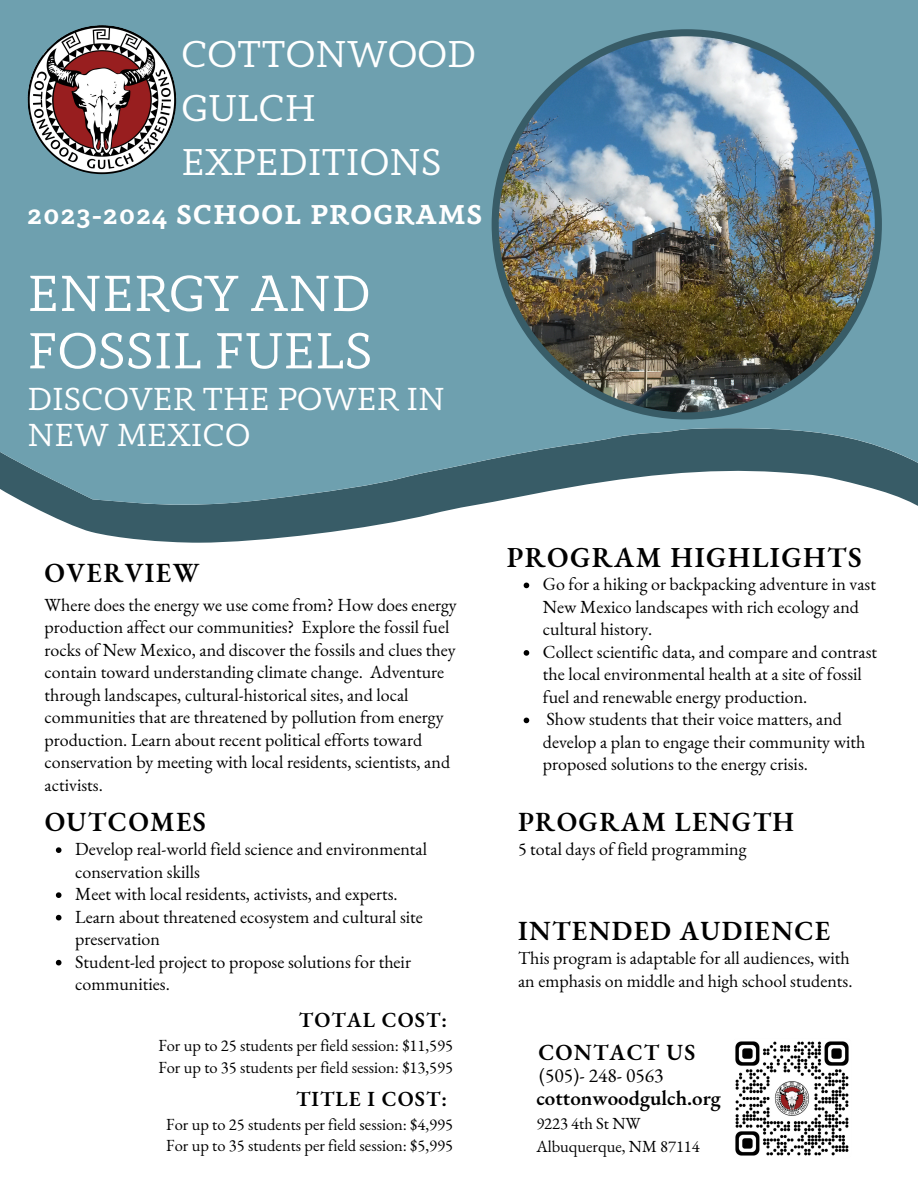
<style>
.page{position:relative;width:918px;height:1188px;background:#fff}
.page>*{position:absolute;margin:0;border:0;box-sizing:border-box;transform-origin:0 0}
.t1{font:52.5px/57.3px "Anaphora";color:#fff}
.t2{font:38.7px/54px "Anaphora";color:#fff}
.t3{font:33px/36px "Anaphora";color:#fff}
.t4{font:700 28.2px "Anaphora";letter-spacing:.05em;color:#fff}
.t5{font:600 28.2px "EB Garamond";letter-spacing:.05em;color:#000}
.t6{font:600 27px "EB Garamond";letter-spacing:.05em;color:#000}
.t7{font:600 22.5px "EB Garamond";letter-spacing:.05em;color:#000}
.t8{font:600 21px "EB Garamond";letter-spacing:.05em;color:#000}
.t9{font:600 21px "EB Garamond";color:#000}
.t10{font:19.5px "EB Garamond";color:#000}
.t11{font:18px/22.5px "EB Garamond";color:#000}
.t12{font:16.5px "EB Garamond";color:#000}
</style>
<div class="page">
<svg style="left:69px;top:524px;width:313px;height:19px;fill:#385c67"></svg>
<svg style="left:0;top:0;width:918px;height:524px;background:#719fac"></svg>
<img style="left:492px;top:29px;width:390px;height:390px">
<img style="left:28px;top:25px;width:149px;height:149px;border-radius:50%">
<img style="left:735px;top:1041px;width:114px;height:115px">
<svg style="left:56px;top:847px;width:6px;height:6px"></svg>
<svg style="left:56px;top:892px;width:6px;height:6px"></svg>
<svg style="left:56px;top:915px;width:6px;height:5px"></svg>
<svg style="left:56px;top:960px;width:6px;height:5px"></svg>
<svg style="left:524px;top:583px;width:5px;height:5px"></svg>
<svg style="left:524px;top:650px;width:5px;height:6px"></svg>
<svg style="left:524px;top:718px;width:5px;height:5px"></svg>
<p class="t2" style="left:181px;top:30px;width:296px">COTTONWOOD<br>GULCH<br>EXPEDITIONS</p>
<p class="t4" style="left:28px;top:204px;width:456px">2023-2024 SCHOOL PROGRAMS</p>
<p class="t1" style="left:28px;top:269px;width:347px">ENERGY AND<br>FOSSIL FUELS</p>
<p class="t3" style="left:28px;top:384px;width:419px">DISCOVER THE POWER IN<br>NEW MEXICO</p>
<p class="t6" style="left:45px;top:555px;width:156px">OVERVIEW</p>
<p class="t11" style="left:45px;top:593px;width:414px">Where does the energy we use come from? How does energy production affect our communities? Explore the fossil fuel rocks of New Mexico, and discover the fossils and clues they contain toward understanding climate change. Adventure through landscapes, cultural-historical sites, and local communities that are threatened by pollution from energy production. Learn about recent political efforts toward conservation by meeting with local residents, scientists, and activists.</p>
<p class="t6" style="left:45px;top:804px;width:163px">OUTCOMES</p>
<p class="t11" style="left:75px;top:838px;width:353px">Develop real-world field science and environmental conservation skills</p>
<p class="t11" style="left:75px;top:883px;width:324px">Meet with local residents, activists, and experts.</p>
<p class="t11" style="left:75px;top:905px;width:349px">Learn about threatened ecosystem and cultural site preservation</p>
<p class="t11" style="left:75px;top:950px;width:337px">Student-led project to propose solutions for their communities.</p>
<p class="t8" style="left:299px;top:1006px;width:150px">TOTAL COST:</p>
<p class="t12" style="left:158px;top:1035px;width:296px">For up to 25 students per field session: $11,595</p>
<p class="t12" style="left:158px;top:1056px;width:296px">For up to 35 students per field session: $13,595</p>
<p class="t8" style="left:296px;top:1085px;width:153px">TITLE I COST:</p>
<p class="t12" style="left:166px;top:1113px;width:288px">For up to 25 students per field session: $4,995</p>
<p class="t12" style="left:166px;top:1135px;width:288px">For up to 35 students per field session: $5,995</p>
<p class="t5" style="left:507px;top:538px;width:356px">PROGRAM HIGHLIGHTS</p>
<p class="t11" style="left:543px;top:573px;width:335px">Go for a hiking or backpacking adventure in vast<br>New Mexico landscapes with rich ecology and cultural history.</p>
<p class="t11" style="left:543px;top:640px;width:336px">Collect scientific data, and compare and contrast the local environmental health at a site of fossil fuel and renewable energy production.</p>
<p class="t11" style="left:543px;top:708px;width:324px">Show students that their voice matters, and develop a plan to engage their community with proposed solutions to the energy crisis.</p>
<p class="t6" style="left:518px;top:804px;width:278px">PROGRAM LENGTH</p>
<p class="t11" style="left:518px;top:838px;width:230px">5 total days of field programming</p>
<p class="t6" style="left:518px;top:913px;width:314px">INTENDED AUDIENCE</p>
<p class="t11" style="left:518px;top:947px;width:336px">This program is adaptable for all audiences, with an emphasis on middle and high school students.</p>
<p class="t7" style="left:538px;top:1037px;width:158px">CONTACT US</p>
<p class="t10" style="left:539px;top:1063px;width:126px">(505)- 248- 0563</p>
<p class="t9" style="left:536px;top:1084px;width:186px">cottonwoodgulch.org</p>
<p class="t12" style="left:536px;top:1112px;width:106px">9223 4th St NW</p>
<p class="t12" style="left:536px;top:1135px;width:165px">Albuquerque, NM 87114</p>
</div>
